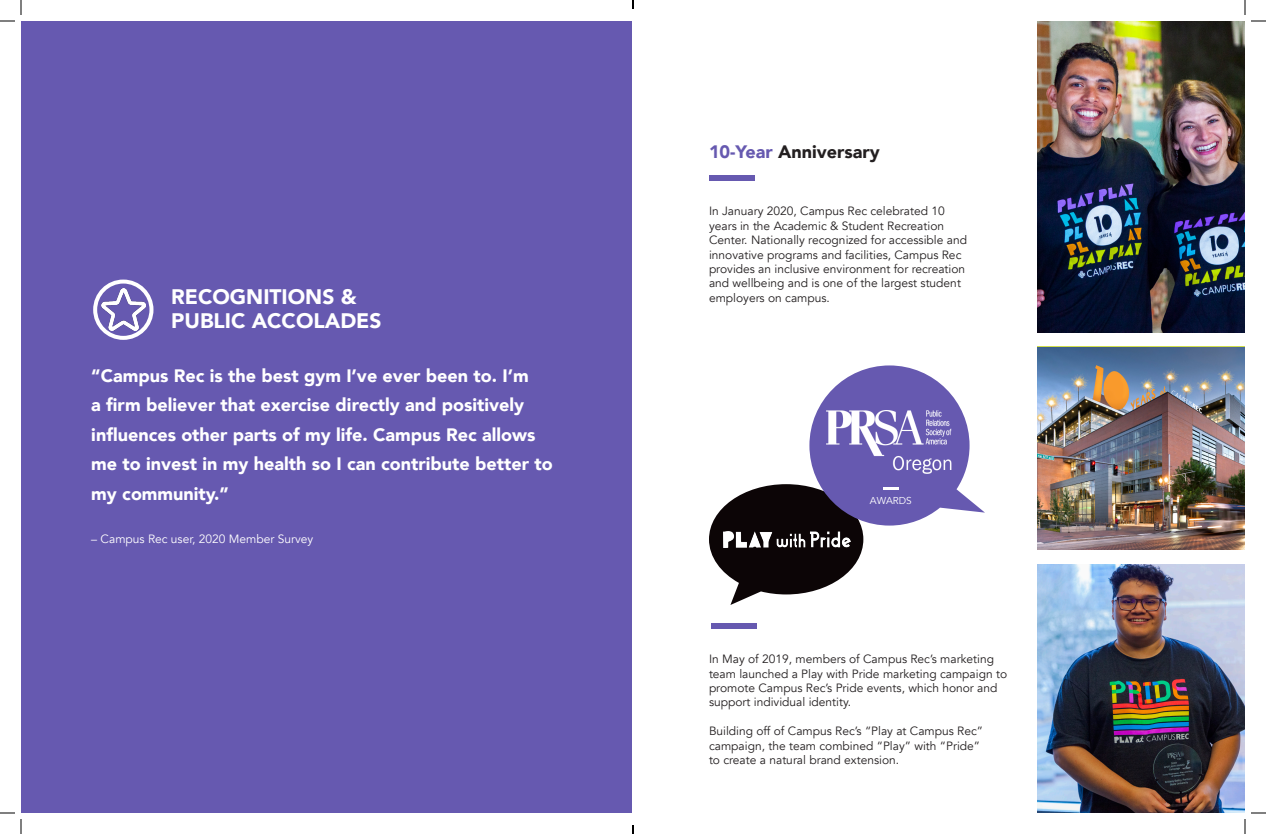
<style>
.page{position:relative;width:1266px;height:834px;background:#fff}
.page>*{position:absolute;margin:0;border:0;box-sizing:border-box;transform-origin:0 0}
.t1{font:900 21px "Avenir";color:#fff}
.t2{font:900 18px/29.6px "Avenir";color:#fff}
.t3{font:900 18px "Avenir";color:#231f20}
.t4{font:12px/14.4px "Avenir";color:#231f20}
.t5{font:12px "Avenir";color:#fff}
.t6{font:10px "Avenir";color:#fff}
.s1{color:#6659b0}
</style>
<div class="page">
<div style="left:22px;top:21px;width:610px;height:792px;background:#6659b0"></div>
<svg style="left:95px;top:282px;width:56px;height:56px"></svg>
<div style="left:93px;top:280px;width:60px;height:60px;border:4px solid #fff;border-radius:50%"></div>
<img style="left:101px;top:288px;width:44px;height:43px">
<div style="left:709px;top:175px;width:45px;height:6px;background:#6659b0"></div>
<div style="left:711px;top:624px;width:46px;height:5px;background:#6659b0"></div>
<svg style="left:709px;top:365px;width:276px;height:240px"></svg>
<img style="left:1037px;top:564px;width:208px;height:249px">
<img style="left:1037px;top:21px;width:208px;height:311px">
<img style="left:1037px;top:347px;width:208px;height:203px">
<img style="left:724px;top:532px;width:127px;height:15px">
<img style="left:826px;top:410px;width:132px;height:66px">
<svg style="left:0;top:0;width:22px;height:22px"></svg>
<svg style="left:0;top:812px;width:22px;height:22px"></svg>
<svg style="left:1244px;top:0;width:22px;height:22px"></svg>
<svg style="left:1244px;top:812px;width:22px;height:22px"></svg>
<svg style="left:632px;top:0;width:2px;height:9px"></svg>
<svg style="left:632px;top:825px;width:2px;height:9px"></svg>
<p class="t1" style="left:171px;top:278px;width:187px">RECOGNITIONS &amp;</p>
<p class="t1" style="left:171px;top:302px;width:212px">PUBLIC ACCOLADES</p>
<p class="t2" style="left:91px;top:360px;width:463px">“Campus Rec is the best gym I’ve ever been to. I’m<br>a firm believer that exercise directly and positively influences other parts of my life. Campus Rec allows me to invest in my health so I can contribute better to</p>
<p class="t2" style="left:91px;top:478px;width:139px">my community.”</p>
<p class="t5" style="left:91px;top:532px;width:224px">– Campus Rec user, 2020 Member Survey</p>
<p class="t3" style="left:709px;top:136px;width:172px"><span class="s1">10-Year</span> Anniversary</p>
<p class="t4" style="left:709px;top:204px;width:260px">In January 2020, Campus Rec celebrated 10 years in the Academic &amp; Student Recreation Center. Nationally recognized for accessible and innovative programs and facilities, Campus Rec provides an inclusive environment for recreation and wellbeing and is one of the largest student employers on campus.</p>
<p class="t6" style="left:870px;top:495px;width:43px">AWARDS</p>
<p class="t4" style="left:709px;top:652px;width:300px">In May of 2019, members of Campus Rec’s marketing team launched a Play with Pride marketing campaign to promote Campus Rec’s Pride events, which honor and support individual identity.</p>
<p class="t4" style="left:709px;top:724px;width:276px">Building off of Campus Rec’s “Play at Campus Rec” campaign, the team combined “Play” with “Pride”</p>
<p class="t4" style="left:709px;top:753px;width:192px">to create a natural brand extension.</p>
</div>
